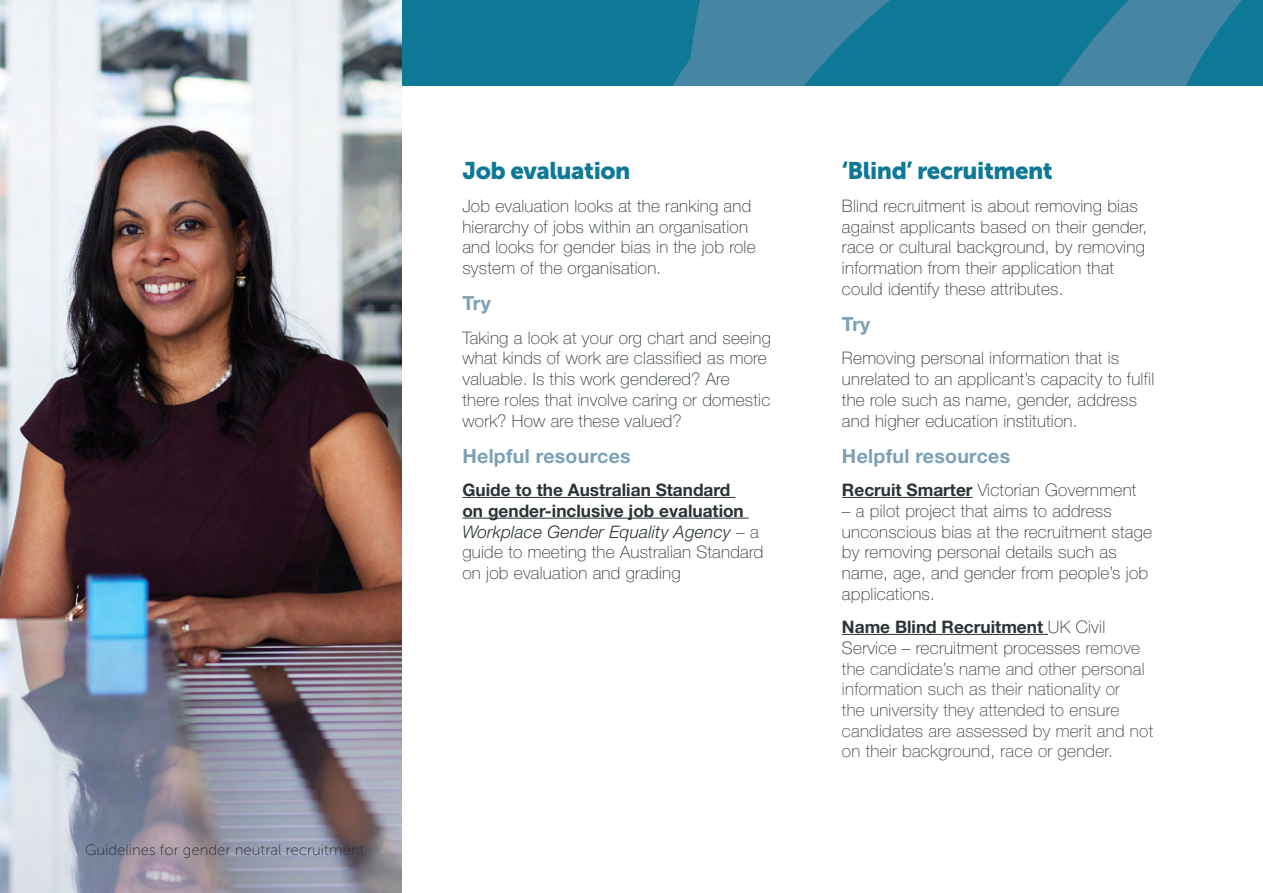
<style>
.page{position:relative;width:1263px;height:893px;background:#fff}
.page>*{position:absolute;margin:0;border:0;box-sizing:border-box;transform-origin:0 0}
.t1{font:24px "Museo Sans 900";letter-spacing:-.02em;color:#0e7997}
.t2{font:19.5px "Helvetica Neue LT 75 Bd";letter-spacing:.015em;color:#7ba0b7}
.Body{font:17.25px/20.7px "Helvetica Neue LT 35 Th";letter-spacing:.015em;color:#2b3336}
.Body-2{font:17.25px/20.7px "Helvetica Neue LT 35 Th";letter-spacing:.015em;color:#3c3d3d}
.t3{font:15px "Museo Sans 100";color:#2b3336}
.s1{font-family:"Helvetica Neue LT 75 Bd"}
.s2{font-family:"Helvetica Neue LT 46 Lt It"}
.s3{font-family:"Helvetica Neue LT 75 Bd";color:#2b3336}
.s4{color:#2b3336}
</style>
<div class="page">
<div style="left:0;top:0;width:1263px;height:85px;background:#0e7997"></div>
<svg style="left:673px;top:0;width:569px;height:85px"></svg>
<img style="left:0;top:0;width:401px;height:893px">
<hr style="left:842px;top:497px;width:131px;height:1px;background:#2b3336">
<hr style="left:842px;top:634px;width:206px;height:1px;background:#2b3336">
<hr style="left:462px;top:497px;width:273px;height:1px;background:#2b3336">
<hr style="left:462px;top:518px;width:287px;height:1px;background:#2b3336">
<p class="t3" style="left:85px;top:842px;width:281px">Guidelines for gender neutral recruitment</p>
<h3 class="t1" style="left:462px;top:156px;width:170px">Job evaluation</h3>
<p class="Body" style="left:462px;top:195px;width:295px">Job evaluation looks at the ranking and hierarchy of jobs within an organisation and looks for gender bias in the job role system of the organisation.</p>
<h4 class="t2" style="left:462px;top:291px;width:30px">Try</h4>
<p class="Body" style="left:462px;top:327px;width:310px">Taking a look at your org chart and seeing what kinds of work are classified as more valuable. Is this work gendered? Are<br>there roles that involve caring or domestic work? How are these valued?</p>
<h4 class="t2" style="left:462px;top:444px;width:170px">Helpful resources</h4>
<p class="Body" style="left:462px;top:479px;width:302px"><span class="s1">Guide to the Australian Standard<br>on gender-inclusive job evaluation </span><span class="s2">Workplace Gender Equality Agency</span> – a guide to meeting the Australian Standard on job evaluation and grading</p>
<h3 class="t1" style="left:842px;top:156px;width:212px">‘Blind’ recruitment</h3>
<p class="Body" style="left:842px;top:195px;width:307px">Blind recruitment is about removing bias against applicants based on their gender, race or cultural background, by removing information from their application that could identify these attributes.</p>
<h4 class="t2" style="left:842px;top:312px;width:30px">Try</h4>
<p class="Body" style="left:842px;top:348px;width:314px">Removing personal information that is unrelated to an applicant’s capacity to fulfil the role such as name, gender, address and higher education institution.</p>
<h4 class="t2" style="left:842px;top:444px;width:170px">Helpful resources</h4>
<p class="Body" style="left:842px;top:479px;width:296px"><span class="s1">Recruit Smarter</span> Victorian Government</p>
<p class="Body" style="left:842px;top:500px;width:312px">– a pilot project that aims to address unconscious bias at the recruitment stage by removing personal details such as name, age, and gender from people’s job applications.</p>
<p class="Body-2" style="left:842px;top:616px;width:313px"><span class="s3">Name Blind Recruitment</span> <span class="s4">UK Civil Service – recruitment processes</span> remove the candidate’s name and other personal information such as their nationality or<br>the university they attended to ensure candidates are assessed by merit and not on their background, race or gender.</p>
</div>
